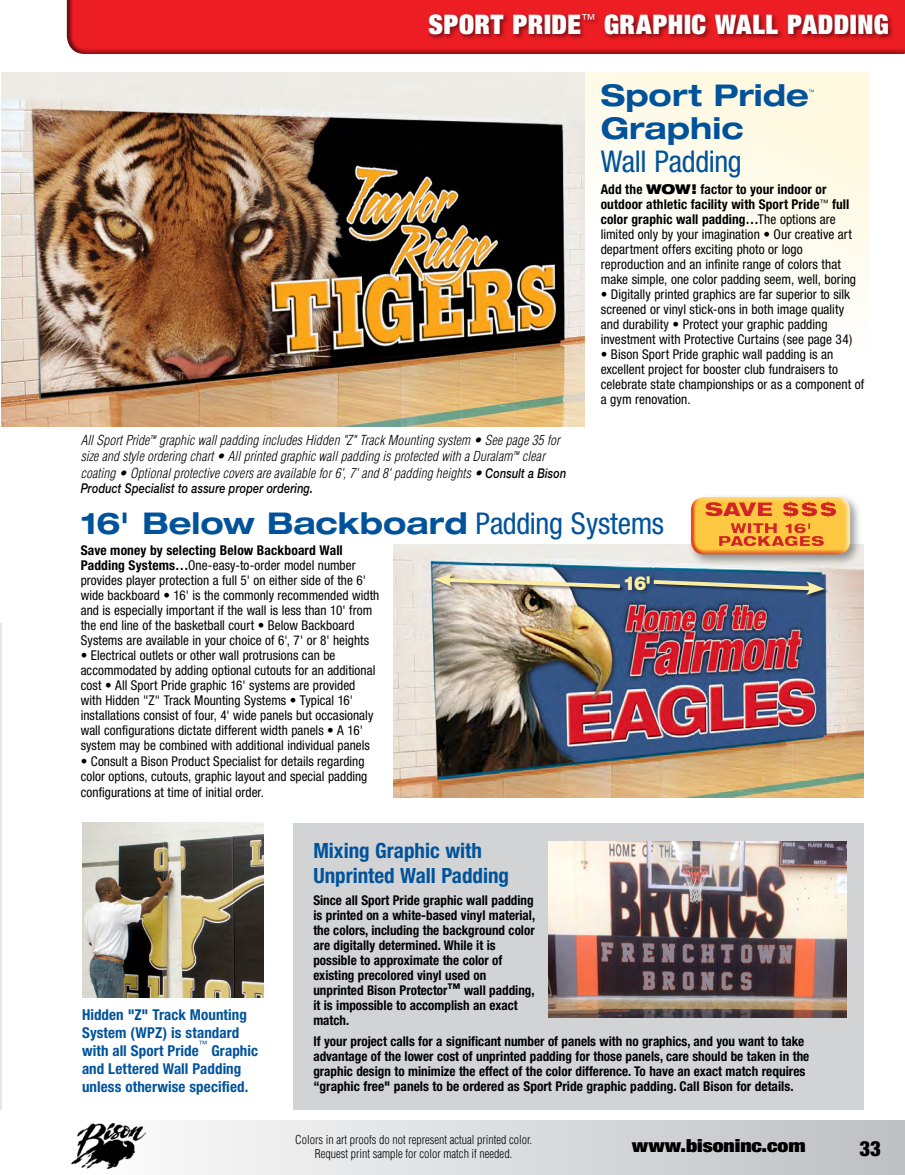
<style>
.page{position:relative;width:905px;height:1175px;background:#fff}
.page>*{position:absolute;margin:0;border:0;box-sizing:border-box;transform-origin:0 0}
.t1{font:700 expanded 30px "Helvetica Neue";color:#00539b}
.t2{font:condensed 30px "Helvetica Neue";letter-spacing:-.015em;color:#00539b}
.t3{font:900 expanded 27px "Helvetica Neue";letter-spacing:.02em;color:#fff}
.t4{font:700 condensed 21px/25.2px "Helvetica Neue";color:#00539b}
.t5{font:900 condensed 21px "Helvetica Neue";color:#000}
.t6{font:900 expanded 19.35px "Helvetica Neue";color:#d2232a}
.t7{font:900 19.2px "Helvetica Neue";color:#fceda3}
.t8{font:900 expanded 18px "Helvetica Neue";color:#000;scale:1.2 1}
.t9{font:700 condensed 15px/18px "Helvetica Neue";letter-spacing:.005em;color:#00539b}
.t10{font:900 expanded 13.95px/12.9px "Helvetica Neue";letter-spacing:.005em;color:#d2232a;text-align:center}
.t11{font:condensed 13.5px/15px "Helvetica Neue";letter-spacing:.005em;color:#000}
.t12{font:700 condensed 13.5px/15px "Helvetica Neue";color:#000}
.t13{font:italic 300 condensed 13.5px/16.2px "Helvetica";letter-spacing:.01em;color:#000}
.t14{font:italic 500 13.5px "Helvetica Neue";letter-spacing:.015em;color:#000;scale:.8 1}
.t15{font:300 condensed 12px/14.4px "Helvetica";color:#000;text-align:center}
.t16{font:condensed 8.7px "Helvetica Neue";color:#00539b}
.t17{font:condensed 6.15px "Helvetica Neue";color:#00539b;scale:.95 1}
.s1{font-family:"Helvetica Neue";font-weight:500;font-stretch:normal}
.s2{font-weight:700}
.s3{font-weight:900;font-stretch:expanded}
.s4{font-weight:400;font-stretch:condensed}
</style>
<div class="page">
<div style="left:64px;top:0;width:840px;height:56px;background:#000;opacity:.5"></div>
<div style="left:93px;top:1120px;width:811px;height:54px;background:linear-gradient(to right,#fcfbfc,#bdc0c2)"></div>
<img style="left:71px;top:1124px;width:74px;height:44px">
<hr style="left:0;top:623px;width:2px;height:487px;background:#e6e7e8">
<div style="left:426px;top:12px;width:468px;height:29px;background:#000;opacity:.5"></div>
<div style="left:427px;top:72px;width:441px;height:290px;background:linear-gradient(to bottom,#fef9e0,#fff)"></div>
<img style="left:2px;top:72px;width:583px;height:354px">
<img style="left:393px;top:544px;width:470px;height:253px">
<div style="left:434px;top:573px;width:190px;height:19px;background:#000;opacity:.45"></div>
<svg style="left:434px;top:573px;width:189px;height:17px;background:#b2b1a5"></svg>
<div style="left:623px;top:573px;width:33px;height:23px;background:#000;opacity:.45"></div>
<div style="left:653px;top:580px;width:175px;height:19px;background:#000;opacity:.45"></div>
<svg style="left:649px;top:578px;width:175px;height:17px;background:#607385"></svg>
<div style="left:687px;top:493px;width:175px;height:74px;background:#000;opacity:.4"></div>
<div style="left:688px;top:497px;width:159px;height:60px;background:#d2232a;opacity:.75"></div>
<div style="left:696px;top:494px;width:175px;height:60px;background:#fff200;opacity:.75"></div>
<div style="left:293px;top:824px;width:571px;height:286px;background:#d1d3d4"></div>
<img style="left:82px;top:822px;width:181px;height:175px">
<img style="left:549px;top:841px;width:297px;height:176px">
<h2 class="t3" style="left:428px;top:7px;width:462px">SPORT PRIDE<sup>™</sup> GRAPHIC WALL PADDING</h2>
<p class="t13" style="left:81px;top:432px;width:487px">All Sport Pride<sup>™</sup> graphic wall padding includes Hidden "Z" Track Mounting system • See page 35 for size and style ordering chart • All printed graphic wall padding is protected with a Duralam<sup>™</sup> clear coating • Optional protective covers are available for 6', 7' and 8' padding heights • <span class="s1">Consult a Bison</span></p>
<p class="t14" style="left:81px;top:480px;width:292px">Product Specialist to assure proper ordering.</p>
<h1 class="t1" style="left:600px;top:77px;width:209px">Sport Pride</h1>
<p class="t17" style="left:808px;top:88px;width:8px">™</p>
<h1 class="t1" style="left:600px;top:110px;width:144px">Graphic</h1>
<h1 class="t2" style="left:600px;top:144px;width:143px">Wall Padding</h1>
<p class="t11" style="left:600px;top:181px;width:257px"><span class="s2">Add the</span> <span class="s3">WOW!</span> <span class="s2">factor to your indoor or outdoor athletic facility with Sport Pride</span><sup>™</sup> <span class="s2">full color graphic wall padding…</span>The options are limited only by your imagination • Our creative art department offers exciting photo or logo reproduction and an infinite range of colors that make simple, one color padding seem, well, boring</p>
<p class="t11" style="left:600px;top:286px;width:253px">• Digitally printed graphics are far superior to silk screened or vinyl stick-ons in both image quality and durability • Protect your graphic padding investment with Protective Curtains (see page 34)</p>
<p class="t11" style="left:600px;top:346px;width:265px">• Bison Sport Pride graphic wall padding is an excellent project for booster club fundraisers to celebrate state championships or as a component of a gym renovation.</p>
<h1 class="t1" style="left:81px;top:504px;width:585px">16' Below Backboard <span class="s4">Padding Systems</span></h1>
<p class="t11" style="left:81px;top:543px;width:300px"><span class="s2">Save money by selecting Below Backboard Wall Padding Systems…</span>One-easy-to-order model number provides player protection a full 5' on either side of the 6' wide backboard • 16' is the commonly recommended width and is especially important if the wall is less than 10' from the end line of the basketball court • Below Backboard Systems are available in your choice of 6', 7' or 8' heights</p>
<p class="t11" style="left:81px;top:648px;width:296px">• Electrical outlets or other wall protrusions can be accommodated by adding optional cutouts for an additional cost • All Sport Pride graphic 16' systems are provided with Hidden "Z" Track Mounting Systems • Typical 16' installations consist of four, 4' wide panels but occasionaly wall configurations dictate different width panels • A 16' system may be combined with additional individual panels</p>
<p class="t11" style="left:81px;top:753px;width:288px;line-height:15.6px">• Consult a Bison Product Specialist for details regarding color options, cutouts, graphic layout and special padding configurations at time of initial order.</p>
<h3 class="t7" style="left:623px;top:571px;width:30px">16'</h3>
<h3 class="t6" style="left:704px;top:496px;width:134px">SAVE $$$</h3>
<p class="t10" style="left:718px;top:521px;width:108px">WITH 16'<br>PACKAGES</p>
<p class="t9" style="left:82px;top:1005px;width:166px">Hidden "Z" Track Mounting<br>System (WPZ) is standard with all Sport Pride</p>
<p class="t16" style="left:199px;top:1038px;width:10px">™</p>
<p class="t9" style="left:82px;top:1041px;width:178px;text-indent:129px">Graphic and Lettered Wall Padding unless otherwise specified.</p>
<h3 class="t4" style="left:313px;top:837px;width:197px">Mixing Graphic with<br>Unprinted Wall Padding</h3>
<p class="t12" style="left:313px;top:892px;width:223px">Since all Sport Pride graphic wall padding is printed on a white-based vinyl material, the colors, including the background color are digitally determined. While it is possible to approximate the color of existing precolored vinyl used on unprinted Bison Protector™ wall padding, it is impossible to accomplish an exact match.</p>
<p class="t12" style="left:313px;top:1034px;width:497px">If your project calls for a significant number of panels with no graphics, and you want to take advantage of the lower cost of unprinted padding for those panels, care should be taken in the graphic design to minimize the effect of the color difference. To have an exact match requires “graphic free" panels to be ordered as Sport Pride graphic padding. Call Bison for details.</p>
<p class="t15" style="left:295px;top:1132px;width:238px">Colors in art proofs do not represent actual printed color.<br>Request print sample for color match if needed.</p>
<h3 class="t8" style="left:632px;top:1133px;width:146px">www.bisoninc.com</h3>
<h3 class="t5" style="left:859px;top:1135px;width:23px">33</h3>
</div>
